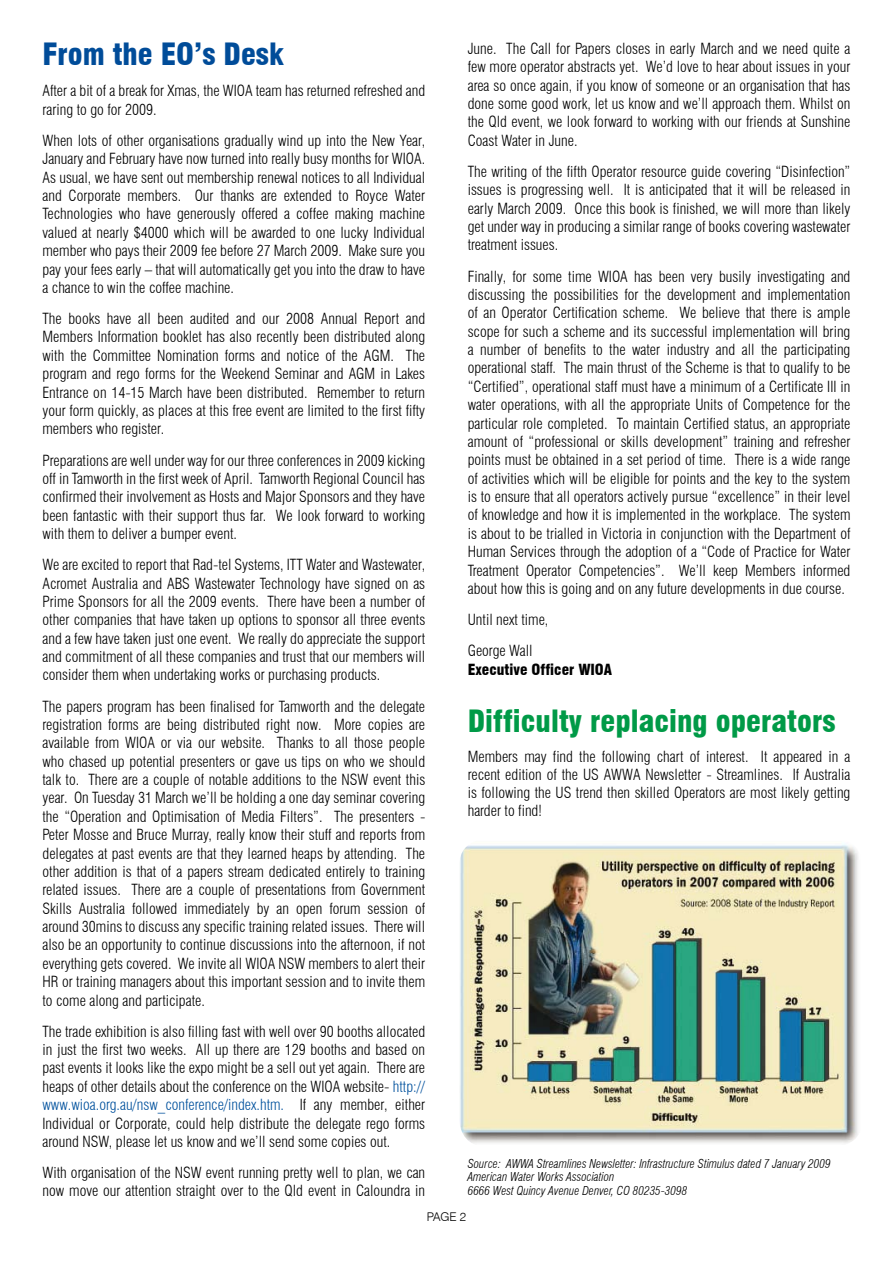
<style>
.page{position:relative;width:893px;height:1263px;background:#fff}
.page>*{position:absolute;margin:0;border:0;box-sizing:border-box;transform-origin:0 0}
.t1{font:900 condensed 30px "Swiss 721 BT";color:#009a47}
.t2{font:900 condensed 30px "Swiss 721 BT";color:#004c99}
.t3{font:300 condensed 15px/18.3px "Swiss 721 BT";color:#000;text-align:justify}
.t4{font:900 condensed 15px "Swiss 721 BT";color:#000}
.t5{font:italic 300 condensed 12px/13.5px "Swiss 721 BT";color:#000}
.t6{font:300 12px "Swiss 721 BT";color:#000}
.s1{color:#00519d}
</style>
<div class="page">
<img style="left:460px;top:844px;width:398px;height:299px">
<h1 class="t2" style="left:43px;top:36px;width:243px">From the EO’s Desk</h1>
<p class="t3" style="left:43px;top:82px;width:384px">After a bit of a break for Xmas, the WIOA team has returned refreshed and raring to go for 2009.</p>
<p class="t3" style="left:43px;top:131px;width:384px">When lots of other organisations gradually wind up into the New Year, January and February have now turned into really busy months for WIOA.<br>As usual, we have sent out membership renewal notices to all Individual and Corporate members. Our thanks are extended to Royce Water Technologies who have generously offered a coffee making machine valued at nearly $4000 which will be awarded to one lucky Individual member who pays their 2009 fee before 27 March 2009. Make sure you pay your fees early – that will automatically get you into the draw to have a chance to win the coffee machine.</p>
<p class="t3" style="left:43px;top:309px;width:384px">The books have all been audited and our 2008 Annual Report and Members Information booklet has also recently been distributed along with the Committee Nomination forms and notice of the AGM. The program and rego forms for the Weekend Seminar and AGM in Lakes Entrance on 14-15 March have been distributed. Remember to return your form quickly, as places at this free event are limited to the first fifty members who register.</p>
<p class="t3" style="left:43px;top:451px;width:384px">Preparations are well under way for our three conferences in 2009 kicking off in Tamworth in the first week of April. Tamworth Regional Council has confirmed their involvement as Hosts and Major Sponsors and they have been fantastic with their support thus far. We look forward to working with them to deliver a bumper event.</p>
<p class="t3" style="left:43px;top:555px;width:384px">We are excited to report that Rad-tel Systems, ITT Water and Wastewater, Acromet Australia and ABS Wastewater Technology have signed on as Prime Sponsors for all the 2009 events. There have been a number of other companies that have taken up options to sponsor all three events and a few have taken just one event. We really do appreciate the support and commitment of all these companies and trust that our members will consider them when undertaking works or purchasing products.</p>
<p class="t3" style="left:43px;top:697px;width:384px">The papers program has been finalised for Tamworth and the delegate registration forms are being distributed right now. More copies are available from WIOA or via our website. Thanks to all those people who chased up potential presenters or gave us tips on who we should talk to. There are a couple of notable additions to the NSW event this year. On Tuesday 31 March we’ll be holding a one day seminar covering the “Operation and Optimisation of Media Filters”. The presenters - Peter Mosse and Bruce Murray, really know their stuff and reports from delegates at past events are that they learned heaps by attending. The other addition is that of a papers stream dedicated entirely to training related issues. There are a couple of presentations from Government Skills Australia followed immediately by an open forum session of around 30mins to discuss any specific training related issues. There will also be an opportunity to continue discussions into the afternoon, if not everything gets covered. We invite all WIOA NSW members to alert their HR or training managers about this important session and to invite them to come along and participate.</p>
<p class="t3" style="left:43px;top:1022px;width:384px">The trade exhibition is also filling fast with well over 90 booths allocated in just the first two weeks. All up there are 129 booths and based on past events it looks like the expo might be a sell out yet again. There are heaps of other details about the conference on the WIOA website- <span class="s1">http:// www.wioa.org.au/nsw_conference/index.htm.</span> If any member, either Individual or Corporate, could help distribute the delegate rego forms around NSW, please let us know and we’ll send some copies out.</p>
<p class="t3" style="left:43px;top:1163px;width:384px">With organisation of the NSW event running pretty well to plan, we can now move our attention straight over to the Qld event in Caloundra in</p>
<p class="t3" style="left:468px;top:39px;width:384px">June. The Call for Papers closes in early March and we need quite a few more operator abstracts yet. We’d love to hear about issues in your area so once again, if you know of someone or an organisation that has done some good work, let us know and we’ll approach them. Whilst on the Qld event, we look forward to working with our friends at Sunshine Coast Water in June.</p>
<p class="t3" style="left:468px;top:162px;width:384px">The writing of the fifth Operator resource guide covering “Disinfection” issues is progressing well. It is anticipated that it will be released in early March 2009. Once this book is finished, we will more than likely get under way in producing a similar range of books covering wastewater treatment issues.</p>
<p class="t3" style="left:468px;top:267px;width:384px">Finally, for some time WIOA has been very busily investigating and discussing the possibilities for the development and implementation of an Operator Certification scheme. We believe that there is ample scope for such a scheme and its successful implementation will bring a number of benefits to the water industry and all the participating operational staff. The main thrust of the Scheme is that to qualify to be “Certified”, operational staff must have a minimum of a Certificate III in water operations, with all the appropriate Units of Competence for the particular role completed. To maintain Certified status, an appropriate amount of “professional or skills development” training and refresher points must be obtained in a set period of time. There is a wide range of activities which will be eligible for points and the key to the system is to ensure that all operators actively pursue “excellence” in their level of knowledge and how it is implemented in the workplace. The system is about to be trialled in Victoria in conjunction with the Department of Human Services through the adoption of a “Code of Practice for Water Treatment Operator Competencies”. We’ll keep Members informed about how this is going and on any future developments in due course.</p>
<p class="t3" style="left:468px;top:604px;width:82px;line-height:31.2px">Until next time,<br>George Wall</p>
<p class="t4" style="left:468px;top:660px;width:146px">Executive Officer WIOA</p>
<h1 class="t1" style="left:468px;top:703px;width:369px">Difficulty replacing operators</h1>
<p class="t3" style="left:468px;top:748px;width:384px">Members may find the following chart of interest. It appeared in a recent edition of the US AWWA Newsletter - Streamlines. If Australia is following the US trend then skilled Operators are most likely getting harder to find!</p>
<p class="t5" style="left:468px;top:1156px;width:364px">Source: AWWA Streamlines Newsletter: Infrastructure Stimulus dated 7 January 2009<br>American Water Works Association<br>6666 West Quincy Avenue Denver, CO 80235-3098</p>
<p class="t6" style="left:427px;top:1209px;width:41px">PAGE 2</p>
</div>
